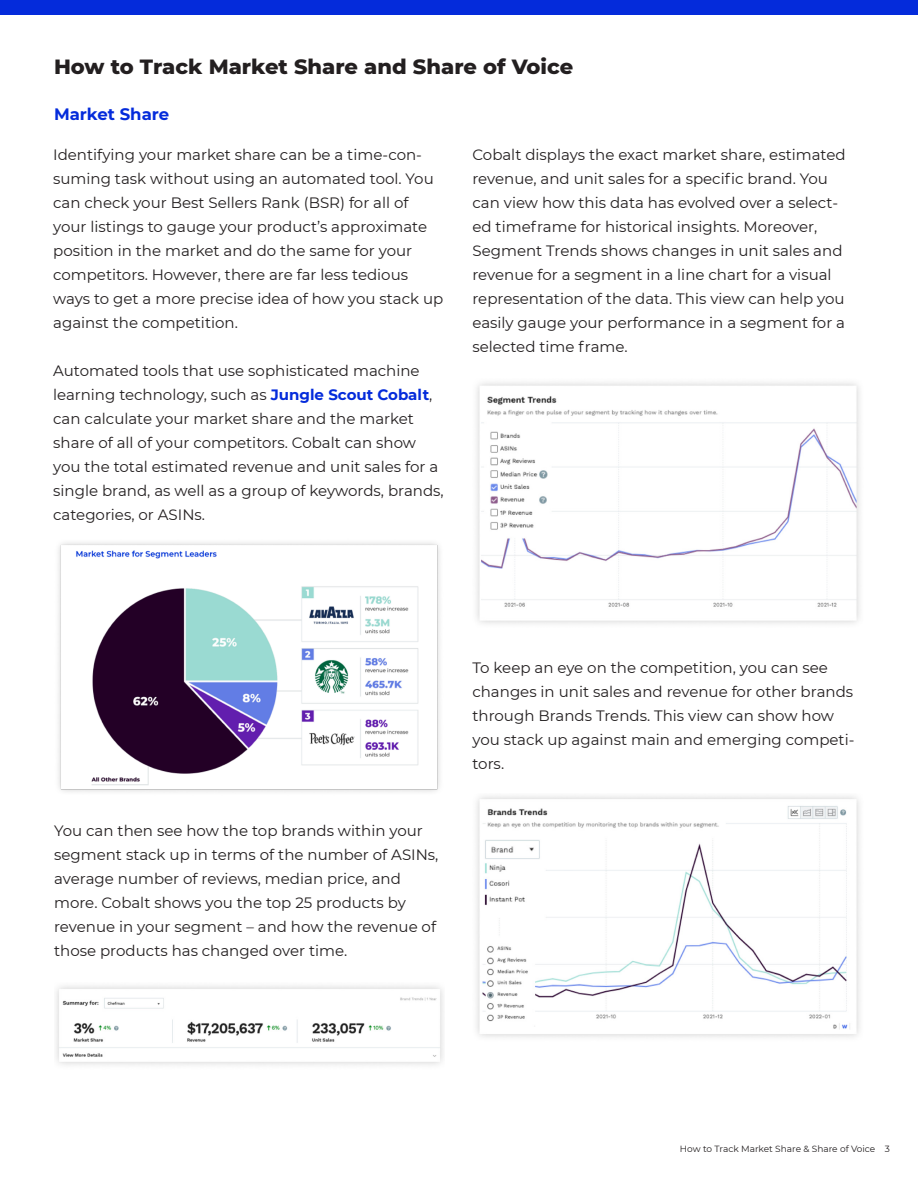
<style>
.page{position:relative;width:918px;height:1188px;background:#fff}
.page>*{position:absolute;margin:0;border:0;box-sizing:border-box;transform-origin:0 0}
.t1{font:800 21px "Montserrat";color:#231f20}
.t2{font:700 16.5px "Montserrat";color:#042bdb}
.t3{font:15px/24px "Montserrat";color:#231f20}
.t4{font:9px "Montserrat";color:#231f20}
.s1{font-weight:700;color:#042bdb}
</style>
<div class="page">
<img style="left:58px;top:542px;width:382px;height:250px">
<img style="left:56px;top:985px;width:388px;height:80px">
<div style="left:0;top:0;width:918px;height:15px;background:#042bdb"></div>
<img style="left:476px;top:382px;width:384px;height:242px">
<img style="left:476px;top:796px;width:384px;height:241px">
<p class="t1" style="left:54px;top:51px;width:521px">How to Track Market Share and Share of Voice</p>
<p class="t2" style="left:54px;top:102px;width:117px">Market Share</p>
<p class="t3" style="left:53px;top:142px;width:392px">Identifying your market share can be a time-con&shy;suming task without using an automated tool. You can check your Best Sellers Rank (BSR) for all of your listings to gauge your product’s approximate position in the market and do the same for your competitors. However, there are far less tedious ways to get a more precise idea of how you stack up against the competition.</p>
<p class="t3" style="left:53px;top:358px;width:392px">Automated tools that use sophisticated machine learning technology, such as <span class="s1">Jungle Scout Cobalt</span>, can calculate your market share and the market share of all of your competitors. Cobalt can show you the total estimated revenue and unit sales for a single brand, as well as a group of keywords, brands, categories, or ASINs.</p>
<p class="t3" style="left:472px;top:142px;width:375px">Cobalt displays the exact market share, estimated revenue, and unit sales for a specific brand. You can view how this data has evolved over a select&shy;ed timeframe for historical insights. Moreover, Segment Trends shows changes in unit sales and revenue for a segment in a line chart for a visual representation of the data. This view can help you easily gauge your performance in a segment for a selected time frame.</p>
<p class="t3" style="left:54px;top:818px;width:386px">You can then see how the top brands within your segment stack up in terms of the number of ASINs, average number of reviews, median price, and more. Cobalt shows you the top 25 products by revenue in your segment – and how the revenue of those products has changed over time.</p>
<p class="t3" style="left:472px;top:655px;width:384px">To keep an eye on the competition, you can see changes in unit sales and revenue for other brands through Brands Trends. This view can show how you stack up against main and emerging competi&shy;tors.</p>
<p class="t4" style="left:680px;top:1143px;width:212px">How to Track Market Share &amp; Share of Voice 3</p>
</div>
